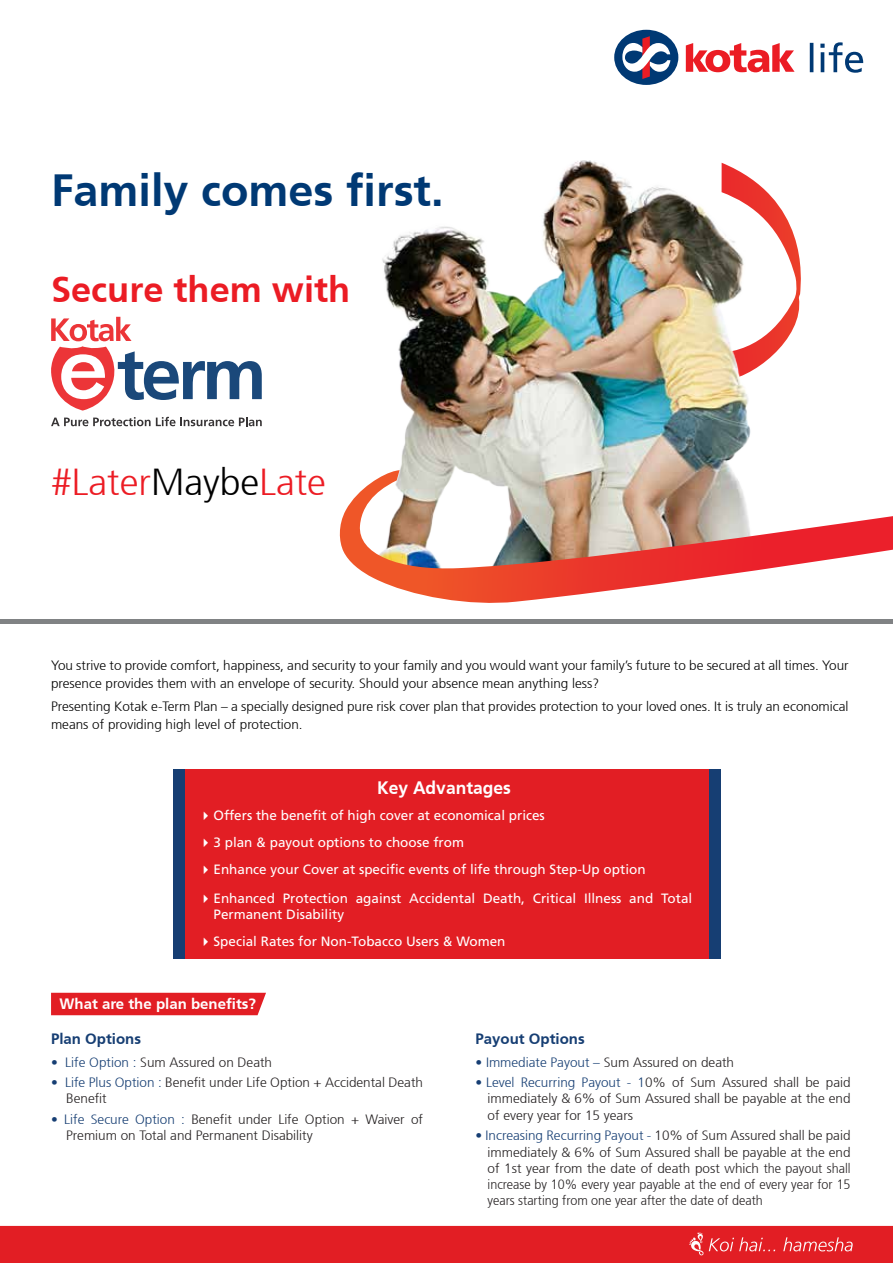
<style>
.page{position:relative;width:893px;height:1263px;background:#fff}
.page>*{position:absolute;margin:0;border:0;box-sizing:border-box;transform-origin:0 0}
.t1{font:700 45px "Frutiger 65";color:#003974}
.t2{font:300 37.5px "Frutiger 45";color:#ec1c24}
.t3{font:700 36.15px "Frutiger 65";color:#eb1c24}
.t4{font:700 18px "Frutiger 65";color:#fff}
.t5{font:700 15px "Frutiger 65";color:#163e73}
.t6{font:700 15px "Frutiger 65";color:#fff}
.t7{font:300 13.5px/16.2px "Frutiger 45";color:#231f20}
.t8{font:300 13.5px/18px "Frutiger 45";color:#000}
.t9{font:13.5px/16.5px "Frutiger LT Std";color:#fff}
.t10{font:300 13.5px "Frutiger 45";color:#163e73}
.s1{color:#000}
.s2{color:#163e73}
.s3{color:#231f20}
</style>
<div class="page">
<div style="left:51px;top:993px;width:215px;height:22px;background:#e21e24"></div>
<div style="left:0;top:1226px;width:893px;height:37px;background:#e21e24"></div>
<svg style="left:686px;top:43px;width:109px;height:29px"></svg>
<div style="left:614px;top:30px;width:64px;height:55px;background:#003974;border-radius:50%"></div>
<svg style="left:622px;top:36px;width:48px;height:43px"></svg>
<svg style="left:810px;top:42px;width:53px;height:31px"></svg>
<img style="left:382px;top:161px;width:419px;height:309px">
<svg style="left:339px;top:470px;width:554px;height:133px"></svg>
<div style="left:184px;top:769px;width:525px;height:189px;background:#e21e24"></div>
<div style="left:173px;top:769px;width:12px;height:189px;background:#163e73"></div>
<div style="left:709px;top:769px;width:12px;height:189px;background:#163e73"></div>
<svg style="left:51px;top:317px;width:211px;height:94px"></svg>
<svg style="left:51px;top:417px;width:211px;height:9px"></svg>
<hr style="left:0;top:619px;width:893px;height:4px;background:#808284">
<h1 class="t1" style="left:51px;top:163px;width:394px">Family comes first.</h1>
<h3 class="t3" style="left:51px;top:268px;width:301px">Secure them with</h3>
<h2 class="t2" style="left:51px;top:460px;width:276px">#Later<span class="s1">Maybe</span>Late</h2>
<p class="t8" style="left:51px;top:656px;width:799px">You strive to provide comfort, happiness, and security to your family and you would want your family’s future to be secured at all times. Your presence provides them with an envelope of security. Should your absence mean anything less?</p>
<p class="t8" style="left:51px;top:697px;width:799px">Presenting Kotak e-Term Plan – a specially designed pure risk cover plan that provides protection to your loved ones. It is truly an economical means of providing high level of protection.</p>
<h3 class="t4" style="left:377px;top:777px;width:135px">Key Advantages</h3>
<p class="t9" style="left:199px;top:807px;width:347px">✔Offers the benefit of high cover at economical prices</p>
<p class="t9" style="left:199px;top:834px;width:267px">✔3 plan &amp; payout options to choose from</p>
<p class="t9" style="left:199px;top:861px;width:448px">✔ Enhance your Cover at specific events of life through Step-Up option</p>
<p class="t9" style="left:214px;top:890px;width:480px;text-indent:-15px">✔Enhanced Protection against Accidental Death, Critical Illness and Total<br>Permanent Disability</p>
<p class="t9" style="left:199px;top:933px;width:308px">✔Special Rates for Non-Tobacco Users &amp; Women</p>
<p class="t6" style="left:60px;top:995px;width:198px">What are the plan benefits?</p>
<p class="t5" style="left:51px;top:1030px;width:92px">Plan Options</p>
<p class="t7" style="left:51px;top:1054px;width:223px"><span class="s2">• Life Option :</span> Sum Assured on Death</p>
<p class="t7" style="left:66px;top:1074px;width:358px;text-indent:-15px"><span class="s2">• Life Plus Option :</span> Benefit under Life Option + Accidental Death<br>Benefit</p>
<p class="t7" style="left:66px;top:1111px;width:358px;text-indent:-15px"><span class="s2">• Life Secure Option :</span> Benefit under Life Option + Waiver of<br>Premium on Total and Permanent Disability</p>
<p class="t5" style="left:476px;top:1030px;width:111px">Payout Options</p>
<p class="t10" style="left:476px;top:1054px;width:260px">• Immediate Payout – <span class="s3">Sum Assured on death</span></p>
<p class="t7" style="left:488px;top:1074px;width:364px;text-align:justify;text-indent:-12px"><span class="s2">• Level Recurring Payout - 1</span>0% of Sum Assured shall be paid immediately &amp; 6% of Sum Assured shall be payable at the end of every year for 15 years</p>
<p class="t7" style="left:488px;top:1127px;width:364px;text-align:justify;text-indent:-12px"><span class="s2">• Increasing Recurring Payout -</span> 10% of Sum Assured shall be paid immediately &amp; 6% of Sum Assured shall be payable at the end of 1st year from the date of death post which the payout shall increase by 10% every year payable at the end of every year for 15 years starting from one year after the date of death</p>
</div>
